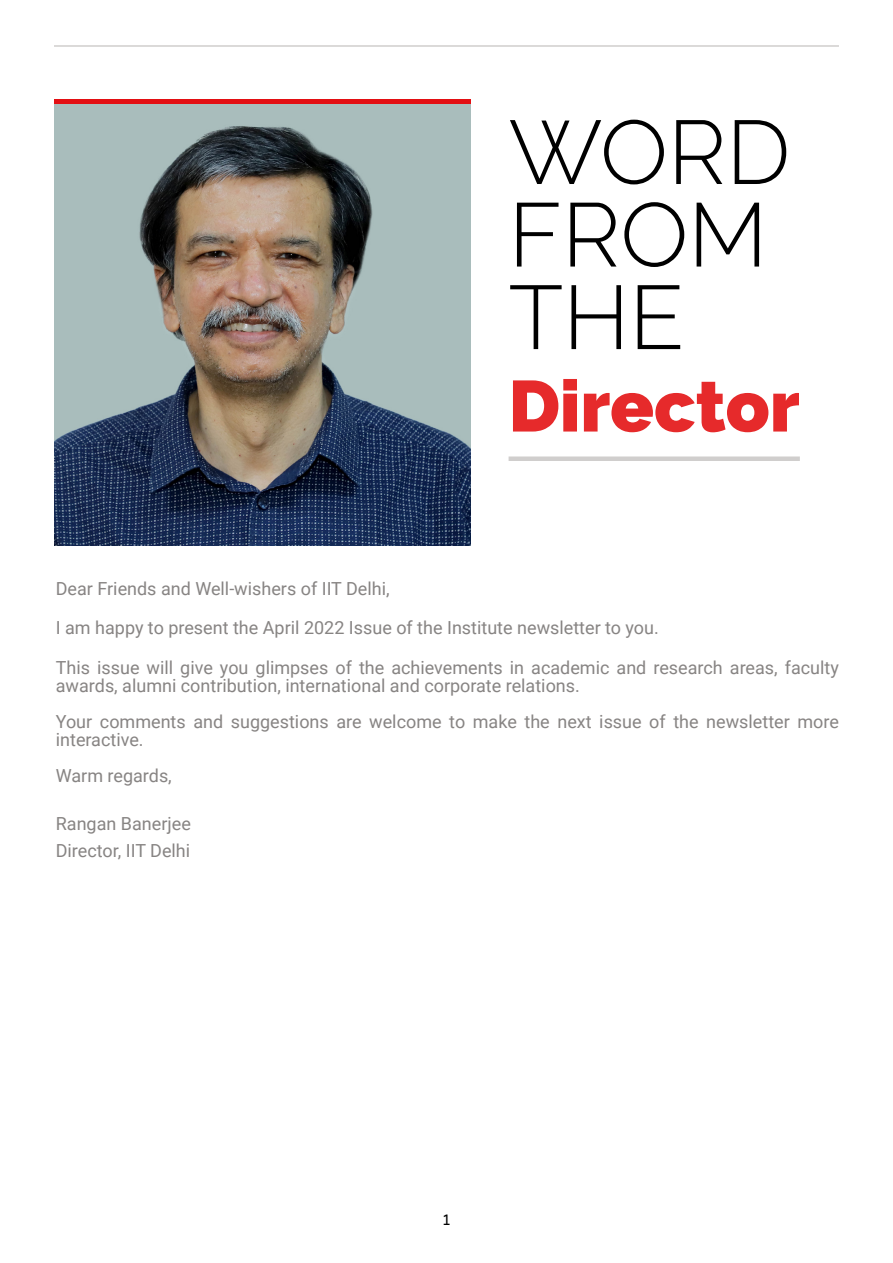
<style>
.page{position:relative;width:893px;height:1263px;background:#fff}
.page>*{position:absolute;margin:0;border:0;box-sizing:border-box;transform-origin:0 0}
.t1{font:300 90px/82.5px "Raleway";color:#000}
.t2{font:800 72px "Raleway";color:#e62a2b}
.t3{font:18px/39.6px "Roboto";color:#878483}
.t4{font:15px "Varela";color:#000}
</style>
<div class="page">
<hr style="left:54px;top:45px;width:785px;height:2px;background:#d0cecd">
<img style="left:54px;top:105px;width:417px;height:440px">
<div style="left:509px;top:456px;width:291px;height:5px;background:#d0cecd"></div>
<h1 class="t1" style="left:509px;top:111px;width:283px">WORD<br>FROM<br>THE</h1>
<h2 class="t2" style="left:509px;top:364px;width:293px">Director</h2>
<p class="t3" style="left:56px;top:568px;width:785px">Dear Friends and Well-wishers of IIT Delhi,<br>I am happy to present the April 2022 Issue of the Institute newsletter to you.<br>This issue will give you glimpses of the achievements in academic and research areas, faculty</p>
<p class="t3" style="left:56px;top:667px;width:785px;line-height:36px">awards, alumni contribution, international and corporate relations.<br>Your comments and suggestions are welcome to make the next issue of the newsletter more</p>
<p class="t3" style="left:56px;top:721px;width:118px;line-height:36px">interactive.<br>Warm regards,</p>
<p class="t3" style="left:56px;top:810px;width:137px;line-height:27px">Rangan Banerjee<br>Director, IIT Delhi</p>
<p class="t4" style="left:442px;top:1210px;width:11px">1</p>
</div>
